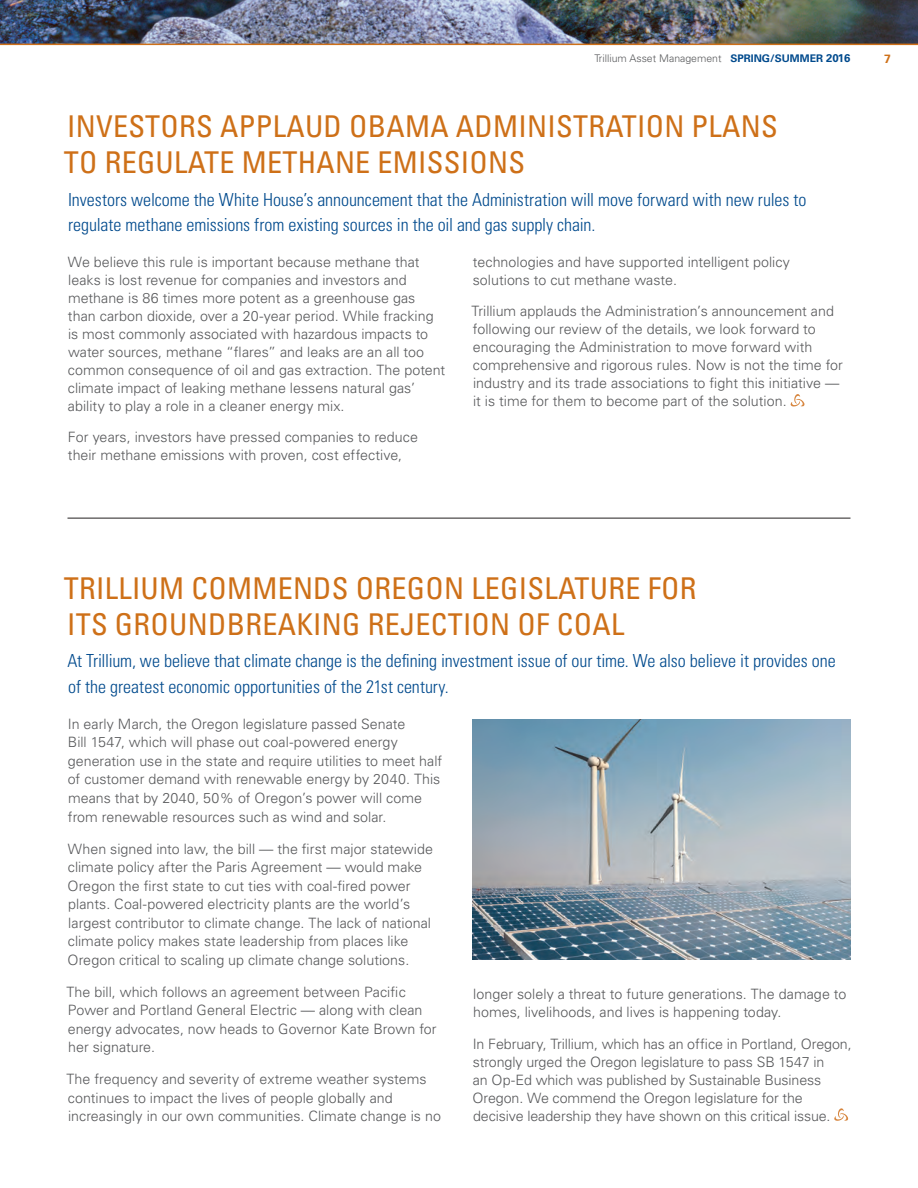
<style>
.page{position:relative;width:918px;height:1188px;background:#fff}
.page>*{position:absolute;margin:0;border:0;box-sizing:border-box;transform-origin:0 0}
.t1{font:condensed 30px/36px "Univers";letter-spacing:.01em;color:#ce7018}
.t2{font:300 condensed 18px/25.5px "Univers";color:#004a8d}
.t3{font:300 14.25px/18px "Univers";color:#57585a}
.t4{font:700 12px "Univers";color:#ce7018}
.t5{font:300 10.5px "Univers";color:#57585a}
.s1{font-weight:700;color:#004a8d}
.s2{font-weight:700;font-size:11.25px;color:#004a8d}
</style>
<div class="page">
<img style="left:0;top:0;width:918px;height:44px">
<hr style="left:0;top:44px;width:918px;height:1px;background:#ce7018">
<svg style="left:790px;top:394px;width:15px;height:13px"></svg>
<svg style="left:834px;top:1108px;width:14px;height:13px"></svg>
<hr style="left:68px;top:518px;width:782px;height:1px;background:#231f20">
<img style="left:472px;top:719px;width:378px;height:240px">
<p class="t5" style="left:594px;top:52px;width:258px">Trillium Asset Management <span class="s1">SPRING/SUMMER</span> <span class="s2">2016</span></p>
<p class="t4" style="left:884px;top:52px;width:8px">7</p>
<h1 class="t1" style="left:64px;top:108px;width:716px">INVESTORS APPLAUD OBAMA ADMINISTRATION PLANS<br>TO REGULATE METHANE EMISSIONS</h1>
<p class="t2" style="left:68px;top:186px;width:740px">Investors welcome the White House’s announcement that the Administration will move forward with new rules to regulate methane emissions from existing sources in the oil and gas supply chain.</p>
<p class="t3" style="left:68px;top:253px;width:379px">We believe this rule is important because methane that leaks is lost revenue for companies and investors and methane is 86 times more potent as a greenhouse gas than carbon dioxide, over a 20-year period. While fracking is most commonly associated with hazardous impacts to water sources, methane “flares” and leaks are an all too common consequence of oil and gas extraction. The potent climate impact of leaking methane lessens natural gas’ ability to play a role in a cleaner energy mix.</p>
<p class="t3" style="left:68px;top:428px;width:352px">For years, investors have pressed companies to reduce their methane emissions with proven, cost effective,</p>
<p class="t3" style="left:473px;top:253px;width:319px">technologies and have supported intelligent policy solutions to cut methane waste.</p>
<p class="t3" style="left:471px;top:302px;width:373px">Trillium applauds the Administration’s announcement and following our review of the details, we look forward to encouraging the Administration to move forward with comprehensive and rigorous rules. Now is not the time for industry and its trade associations to fight this initiative — it is time for them to become part of the solution.</p>
<h1 class="t1" style="left:64px;top:570px;width:634px">TRILLIUM COMMENDS OREGON LEGISLATURE FOR<br>ITS GROUNDBREAKING REJECTION OF COAL</h1>
<p class="t2" style="left:67px;top:648px;width:770px">At Trillium, we believe that climate change is the defining investment issue of our time. We also believe it provides one of the greatest economic opportunities of the 21st century.</p>
<p class="t3" style="left:68px;top:715px;width:376px;line-height:18.6px">In early March, the Oregon legislature passed Senate<br>Bill 1547, which will phase out coal-powered energy generation use in the state and require utilities to meet half of customer demand with renewable energy by 2040. This means that by 2040, 50% of Oregon’s power will come from renewable resources such as wind and solar.</p>
<p class="t3" style="left:68px;top:839px;width:367px;line-height:18.6px">When signed into law, the bill — the first major statewide climate policy after the Paris Agreement — would make Oregon the first state to cut ties with coal-fired power plants. Coal-powered electricity plants are the world’s largest contributor to climate change. The lack of national climate policy makes state leadership from places like Oregon critical to scaling up climate change solutions.</p>
<p class="t3" style="left:66px;top:982px;width:372px;line-height:18.5px">The bill, which follows an agreement between Pacific Power and Portland General Electric — along with clean energy advocates, now heads to Governor Kate Brown for her signature.</p>
<p class="t3" style="left:66px;top:1070px;width:376px;line-height:18.5px">The frequency and severity of extreme weather systems continues to impact the lives of people globally and increasingly in our own communities. Climate change is no</p>
<p class="t3" style="left:473px;top:985px;width:375px">longer solely a threat to future generations. The damage to homes, livelihoods, and lives is happening today.</p>
<p class="t3" style="left:473px;top:1034px;width:381px">In February, Trillium, which has an office in Portland, Oregon, strongly urged the Oregon legislature to pass SB 1547 in<br>an Op-Ed which was published by Sustainable Business Oregon. We commend the Oregon legislature for the decisive leadership they have shown on this critical issue.</p>
</div>
